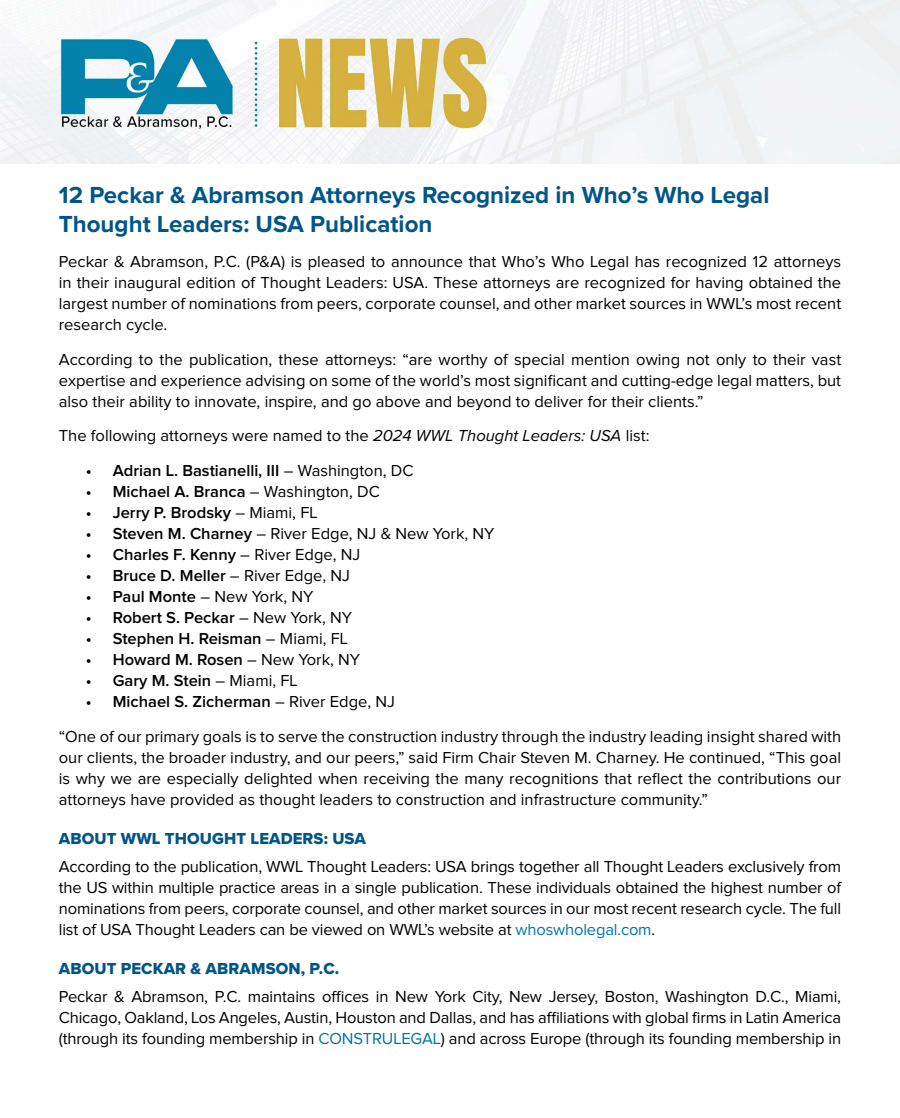
<style>
.page{position:relative;width:900px;height:1118px;background:#fff}
.page>*{position:absolute;margin:0;border:0;box-sizing:border-box;transform-origin:0 0}
.t1{font:700 24.15px/29px "Proxima Nova";color:#005589}
.t2{font:16.5px/21px "Proxima Nova";color:#000;text-align:justify}
.t3{font:600 16.5px "Proxima Nova";color:#000}
.t4{font:16.5px "Proxima Nova Extrabld";letter-spacing:.005em;color:#005589}
.s1{font-style:italic}
.s2{font-weight:400}
.s3{font-weight:600}
.s4{color:#0076a3}
</style>
<div class="page">
<img style="left:0;top:0;width:900px;height:164px">
<h1 class="t1" style="left:59px;top:180px;width:712px">12 Peckar &amp; Abramson Attorneys Recognized in Who’s Who Legal<br>Thought Leaders: USA Publication</h1>
<p class="t2" style="left:59px;top:252px;width:784px">Peckar &amp; Abramson, P.C. (P&amp;A) is pleased to announce that Who’s Who Legal has recognized 12 attorneys in their inaugural edition of Thought Leaders: USA. These attorneys are recognized for having obtained the largest number of nominations from peers, corporate counsel, and other market sources in WWL’s most recent research cycle.</p>
<p class="t2" style="left:59px;top:349px;width:784px">According to the publication, these attorneys: “are worthy of special mention owing not only to their vast expertise and experience advising on some of the world’s most significant and cutting-edge legal matters, but also their ability to innovate, inspire, and go above and beyond to deliver for their clients.”</p>
<p class="t2" style="left:59px;top:426px;width:592px">The following attorneys were named to the <span class="s1">2024 WWL Thought Leaders: USA</span> list:</p>
<p class="t3" style="left:86px;top:461px;width:329px">• Adrian L. Bastianelli, III <span class="s2">– Washington, DC</span></p>
<p class="t3" style="left:86px;top:482px;width:295px">• Michael A. Branca <span class="s2">– Washington, DC</span></p>
<p class="t3" style="left:86px;top:503px;width:233px">• Jerry P. Brodsky <span class="s2">– Miami, FL</span></p>
<p class="t2" style="left:86px;top:523px;width:410px"><span class="s3">• Steven M. Charney</span> – River Edge, NJ &amp; New York, NY</p>
<p class="t3" style="left:86px;top:545px;width:276px">• Charles F. Kenny <span class="s2">– River Edge, NJ</span></p>
<p class="t3" style="left:86px;top:566px;width:266px">• Bruce D. Meller <span class="s2">– River Edge, NJ</span></p>
<p class="t2" style="left:86px;top:586px;width:229px"><span class="s3">• Paul Monte</span> – New York, NY</p>
<p class="t3" style="left:86px;top:608px;width:268px">• Robert S. Peckar <span class="s2">– New York, NY</span></p>
<p class="t3" style="left:86px;top:629px;width:264px">• Stephen H. Reisman <span class="s2">– Miami, FL</span></p>
<p class="t3" style="left:86px;top:650px;width:276px">• Howard M. Rosen <span class="s2">– New York, NY</span></p>
<p class="t3" style="left:86px;top:671px;width:213px">• Gary M. Stein <span class="s2">– Miami, FL</span></p>
<p class="t2" style="left:59px;top:684px;width:784px;line-height:34.5px;text-indent:27px"><span class="s3">• Michael S. Zicherman</span> – River Edge, NJ<br>“One of our primary goals is to serve the construction industry through the industry leading insight shared with</p>
<p class="t2" style="left:59px;top:747px;width:784px">our clients, the broader industry, and our peers,” said Firm Chair Steven M. Charney. He continued, “This goal is why we are especially delighted when receiving the many recognitions that reflect the contributions our attorneys have provided as thought leaders to construction and infrastructure community.”</p>
<p class="t4" style="left:59px;top:826px;width:309px">ABOUT WWL THOUGHT LEADERS: USA</p>
<p class="t2" style="left:59px;top:856px;width:784px">According to the publication, WWL Thought Leaders: USA brings together all Thought Leaders exclusively from the US within multiple practice areas in a single publication. These individuals obtained the highest number of nominations from peers, corporate counsel, and other market sources in our most recent research cycle. The full list of USA Thought Leaders can be viewed on WWL’s website at <span class="s4">whoswholegal.com</span>.</p>
<p class="t4" style="left:59px;top:956px;width:282px">ABOUT PECKAR &amp; ABRAMSON, P.C.</p>
<p class="t2" style="left:59px;top:986px;width:784px">Peckar &amp; Abramson, P.C. maintains offices in New York City, New Jersey, Boston, Washington D.C., Miami, Chicago, Oakland, Los Angeles, Austin, Houston and Dallas, and has affiliations with global firms in Latin America (through its founding membership in <span class="s4">CONSTRULEGAL</span>) and across Europe (through its founding membership in</p>
</div>
